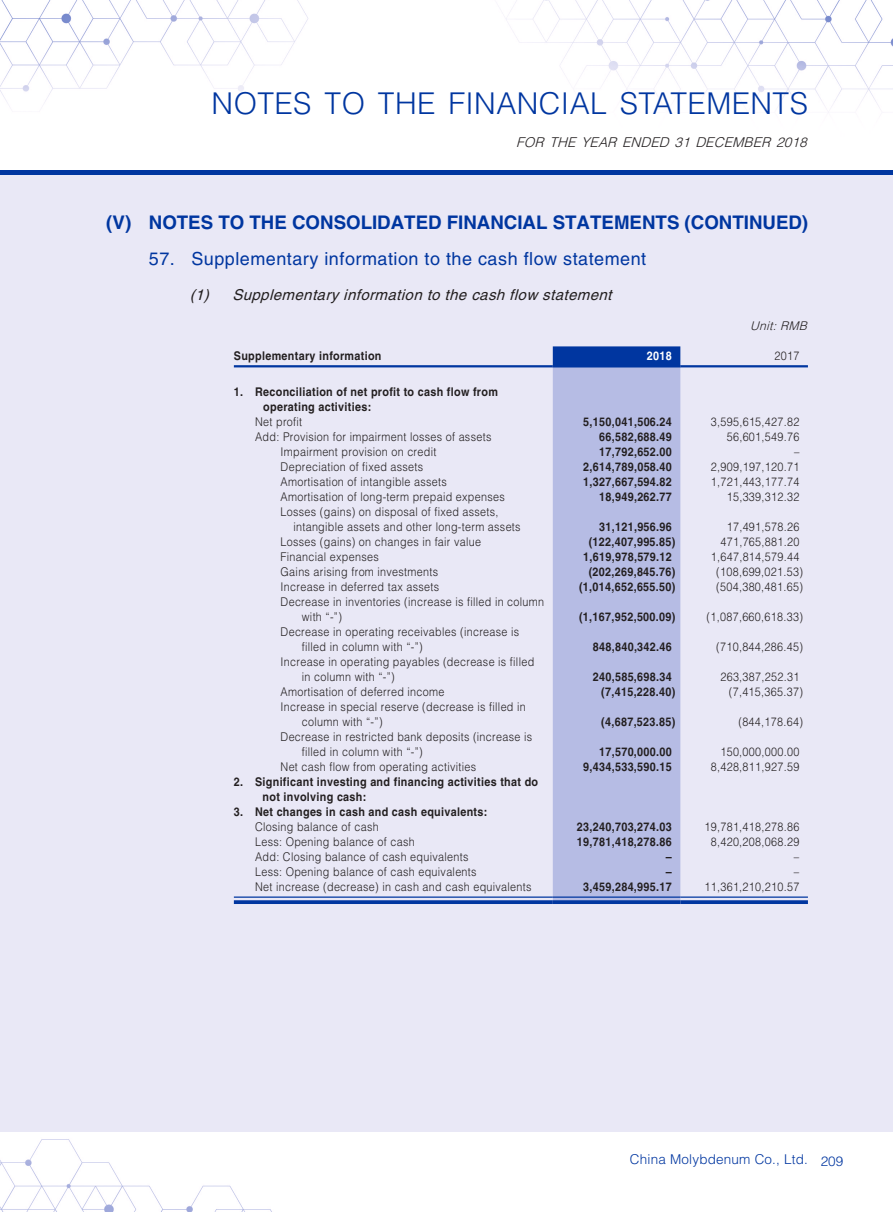
<style>
.page{position:relative;width:893px;height:1212px;background:#fff}
.page>*{position:absolute;margin:0;border:0;box-sizing:border-box;transform-origin:0 0}
.t1{font:300 30px "Helvetica LT Std";letter-spacing:.015em;color:#0036a0}
.t2{font:700 18.75px "Helvetica LT Std";color:#0036a0}
.t3{font:18px "Helvetica LT Std";letter-spacing:.03em;color:#0036a0}
.t4{font:italic 15px "Helvetica LT Std";color:#231f20}
.t5{font:italic 300 13.5px "Helvetica LT Std";color:#231f20}
.t6{font:300 13.5px "Helvetica LT Std";letter-spacing:.015em;color:#0036a0}
.t7{font:300 12px/15px "Helvetica LT Std";letter-spacing:.03em;color:#231f20;scale:.9 1}
.t8{font:700 12px/15px "Helvetica LT Std";letter-spacing:.03em;color:#231f20;scale:.9 1}
.t9{font:italic 300 12px "Helvetica LT Std";color:#231f20}
.t10{font:700 12px "Helvetica LT Std";color:#fff;scale:.9 1}
</style>
<div class="page">
<img style="left:0;top:0;width:893px;height:1212px">
<div style="left:0;top:170px;width:893px;height:961px;background:#e9e8f6"></div>
<hr style="left:0;top:170px;width:893px;height:4px;background:#0036a0">
<div style="left:553px;top:346px;width:127px;height:19px;background:#0036a0"></div>
<div style="left:553px;top:367px;width:127px;height:533px;background:#b6bce4"></div>
<hr style="left:234px;top:365px;width:319px;height:2px;background:#0036a0">
<hr style="left:553px;top:365px;width:127px;height:2px;background:#0036a0">
<hr style="left:680px;top:365px;width:128px;height:2px;background:#0036a0">
<hr style="left:234px;top:896px;width:319px;height:2px;background:#0036a0">
<svg style="left:234px;top:900px;width:319px;height:4px"></svg>
<hr style="left:553px;top:896px;width:127px;height:2px;background:#0036a0">
<svg style="left:553px;top:900px;width:127px;height:4px"></svg>
<hr style="left:680px;top:896px;width:128px;height:2px;background:#0036a0">
<svg style="left:680px;top:900px;width:128px;height:4px"></svg>
<h1 class="t1" style="left:212px;top:85px;width:598px">NOTES TO THE FINANCIAL STATEMENTS</h1>
<p class="t5" style="left:516px;top:134px;width:296px">FOR THE YEAR ENDED 31 DECEMBER 2018</p>
<h2 class="t2" style="left:106px;top:211px;width:703px">(V) NOTES TO THE CONSOLIDATED FINANCIAL STATEMENTS (CONTINUED)</h2>
<h3 class="t3" style="left:149px;top:249px;width:499px">57. Supplementary information to the cash flow statement</h3>
<p class="t4" style="left:190px;top:286px;width:428px">(1) Supplementary information to the cash flow statement</p>
<p class="t9" style="left:750px;top:318px;width:62px">Unit:RMB</p>
<p class="t8" style="left:234px;top:348px;width:166px">Supplementary information</p>
<p class="t10" style="left:647px;top:348px;width:29px">2018</p>
<p class="t7" style="left:774px;top:348px;width:29px">2017</p>
<p class="t8" style="left:263px;top:384px;width:262px;text-indent:-29px">1. R econciliation of net profit to cash flow from operating activities:</p>
<p class="t7" style="left:255px;top:414px;width:54px">Net profit</p>
<p class="t8" style="left:583px;top:414px;width:100px">5,150,041,506.24</p>
<p class="t7" style="left:711px;top:414px;width:100px">3,595,615,427.82</p>
<p class="t7" style="left:255px;top:429px;width:264px">Add: Provision for impairment losses of assets</p>
<p class="t8" style="left:599px;top:429px;width:82px">66,582,688.49</p>
<p class="t7" style="left:727px;top:429px;width:82px">56,601,549.76</p>
<p class="t7" style="left:281px;top:444px;width:175px">Impairment provision on credit</p>
<p class="t8" style="left:599px;top:444px;width:82px">17,792,652.00</p>
<p class="t7" style="left:794px;top:444px;width:7px">–</p>
<p class="t7" style="left:281px;top:459px;width:160px">Depreciation of fixed assets</p>
<p class="t8" style="left:583px;top:459px;width:100px">2,614,789,058.40</p>
<p class="t7" style="left:711px;top:459px;width:100px">2,909,197,120.71</p>
<p class="t7" style="left:281px;top:474px;width:186px">Amortisation of intangible assets</p>
<p class="t8" style="left:583px;top:474px;width:100px">1,327,667,594.82</p>
<p class="t7" style="left:711px;top:474px;width:100px">1,721,443,177.74</p>
<p class="t7" style="left:281px;top:489px;width:251px">Amortisation of long-term prepaid expenses</p>
<p class="t8" style="left:599px;top:489px;width:82px">18,949,262.77</p>
<p class="t7" style="left:727px;top:489px;width:82px">15,339,312.32</p>
<p class="t7" style="left:293px;top:504px;width:254px;text-indent:-13px">Losses (gains) on disposal of fixed assets, intangible assets and other long-term assets</p>
<p class="t8" style="left:599px;top:519px;width:82px">31,121,956.96</p>
<p class="t7" style="left:727px;top:519px;width:82px">17,491,578.26</p>
<p class="t7" style="left:281px;top:534px;width:224px">Losses (gains) on changes in fair value</p>
<p class="t8" style="left:589px;top:534px;width:98px">(122,407,995.85)</p>
<p class="t7" style="left:720px;top:534px;width:89px">471,765,881.20</p>
<p class="t7" style="left:281px;top:549px;width:111px">Financial expenses</p>
<p class="t8" style="left:583px;top:549px;width:100px">1,619,978,579.12</p>
<p class="t7" style="left:711px;top:549px;width:100px">1,647,814,579.44</p>
<p class="t7" style="left:281px;top:564px;width:177px">Gains arising from investments</p>
<p class="t8" style="left:589px;top:564px;width:98px">(202,269,845.76)</p>
<p class="t7" style="left:716px;top:564px;width:98px">(108,699,021.53)</p>
<p class="t7" style="left:281px;top:579px;width:178px">Increase in deferred tax assets</p>
<p class="t8" style="left:579px;top:579px;width:109px">(1,014,652,655.50)</p>
<p class="t7" style="left:716px;top:579px;width:98px">(504,380,481.65)</p>
<p class="t7" style="left:302px;top:594px;width:271px;text-indent:-21px">Decrease in inventories (increase is filled in column with “-”)</p>
<p class="t8" style="left:579px;top:609px;width:109px">(1,167,952,500.09)</p>
<p class="t7" style="left:707px;top:609px;width:109px">(1,087,660,618.33)</p>
<p class="t7" style="left:302px;top:624px;width:243px;text-indent:-21px">Decrease in operating receivables (increase is filled in column with “-”)</p>
<p class="t7" style="left:302px;top:654px;width:260px;text-indent:-21px">Increase in operating payables (decrease is filled in column with “-”)</p>
<p class="t8" style="left:593px;top:639px;width:89px">848,840,342.46</p>
<p class="t7" style="left:716px;top:639px;width:98px">(710,844,286.45)</p>
<p class="t8" style="left:593px;top:669px;width:89px">240,585,698.34</p>
<p class="t7" style="left:720px;top:669px;width:89px">263,387,252.31</p>
<p class="t7" style="left:281px;top:684px;width:184px">Amortisation of deferred income</p>
<p class="t8" style="left:601px;top:684px;width:84px">(7,415,228.40)</p>
<p class="t7" style="left:729px;top:684px;width:84px">(7,415,365.37)</p>
<p class="t7" style="left:302px;top:699px;width:250px;text-indent:-21px">Increase in special reserve (decrease is filled in column with “-”)</p>
<p class="t8" style="left:601px;top:714px;width:84px">(4,687,523.85)</p>
<p class="t7" style="left:738px;top:714px;width:73px">(844,178.64)</p>
<p class="t7" style="left:302px;top:729px;width:257px;text-indent:-21px">Decrease in restricted bank deposits (increase is filled in column with “-”)</p>
<p class="t8" style="left:599px;top:744px;width:82px">17,570,000.00</p>
<p class="t7" style="left:720px;top:744px;width:89px">150,000,000.00</p>
<p class="t7" style="left:281px;top:759px;width:219px">Net cash flow from operating activities</p>
<p class="t8" style="left:583px;top:759px;width:100px">9,434,533,590.15</p>
<p class="t7" style="left:711px;top:759px;width:100px">8,428,811,927.59</p>
<p class="t8" style="left:263px;top:774px;width:308px;text-indent:-29px">2. S ignificant investing and financing activities that do not involving cash:</p>
<p class="t8" style="left:234px;top:804px;width:283px">3. Net changes in cash and cash equivalents:</p>
<p class="t7" style="left:255px;top:819px;width:139px">Closing balance of cash</p>
<p class="t8" style="left:577px;top:819px;width:107px">23,240,703,274.03</p>
<p class="t7" style="left:704px;top:819px;width:107px">19,781,418,278.86</p>
<p class="t7" style="left:255px;top:834px;width:179px">Less: Opening balance of cash</p>
<p class="t8" style="left:577px;top:834px;width:107px">19,781,418,278.86</p>
<p class="t7" style="left:711px;top:834px;width:100px">8,420,208,068.29</p>
<p class="t7" style="left:255px;top:849px;width:239px">Add: Closing balance of cash equivalents</p>
<p class="t8" style="left:666px;top:849px;width:8px">–</p>
<p class="t7" style="left:794px;top:849px;width:7px">–</p>
<p class="t7" style="left:255px;top:864px;width:248px">Less: Opening balance of cash equivalents</p>
<p class="t8" style="left:666px;top:864px;width:8px">–</p>
<p class="t7" style="left:794px;top:864px;width:7px">–</p>
<p class="t7" style="left:255px;top:879px;width:309px">Net increase (decrease) in cash and cash equivalents</p>
<p class="t8" style="left:583px;top:879px;width:100px">3,459,284,995.17</p>
<p class="t7" style="left:704px;top:879px;width:107px">11,361,210,210.57</p>
<p class="t6" style="left:630px;top:1150px;width:215px">China Molybdenum Co., Ltd. 209</p>
</div>
